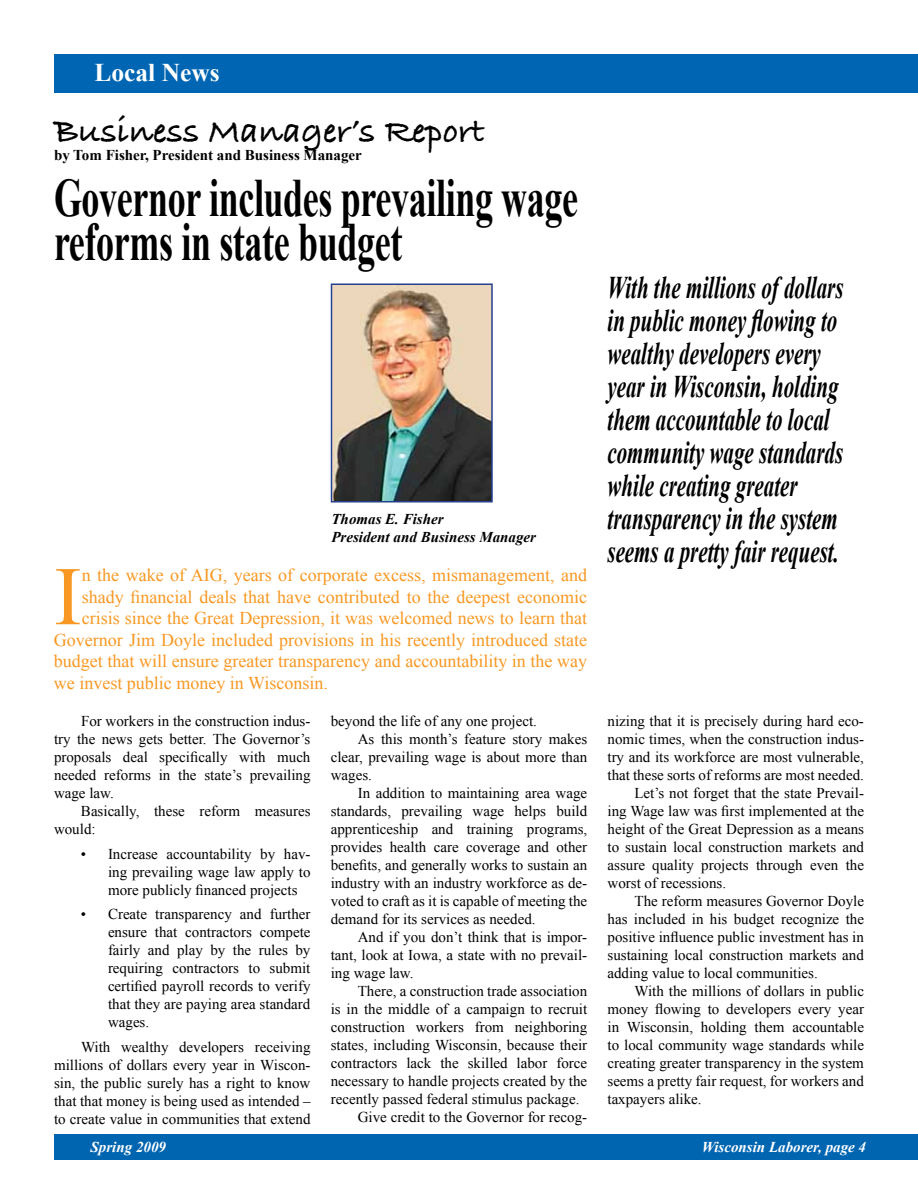
<style>
.page{position:relative;width:918px;height:1188px;background:#fff}
.page>*{position:absolute;margin:0;border:0;box-sizing:border-box;transform-origin:0 0}
.t1{font:83.25px "Times New Roman";color:#f89822}
.t2{font:700 54px/43.2px "Times New Roman";letter-spacing:-.01em;color:#000;scale:.67 1}
.t3{font:36px "Bradley Hand ITCTT Bold";color:#000}
.t4{font:italic 700 31.5px/33px "Times New Roman";color:#000;scale:.67 1}
.t5{font:700 25.5px "Times New Roman";color:#fff}
.t6{font:18px "Times New Roman";color:#f89822}
.t7{font:15px/18px "Times New Roman";color:#000;text-align:justify}
.t8{font:italic 700 15px/18px "Times New Roman";color:#000}
.t9{font:700 15px "Times New Roman";color:#000}
.t10{font:italic 700 15px "Times New Roman";color:#fff}
</style>
<div class="page">
<div style="left:54px;top:54px;width:864px;height:39px;background:#0066b3"></div>
<div style="left:54px;top:1134px;width:864px;height:25px;background:#0065b1"></div>
<img style="left:334px;top:287px;width:156px;height:212px">
<div style="left:331px;top:284px;width:162px;height:218px;border:2px solid #25408f"></div>
<h3 class="t5" style="left:94px;top:55px;width:127px">Local News</h3>
<h3 class="t3" style="left:54px;top:110px;width:432px">Business Manager’s Report</h3>
<p class="t9" style="left:54px;top:145px;width:309px">by Tom Fisher, President and Business Manager</p>
<h2 class="t2" style="left:54px;top:175px;width:784px">Governor includes prevailing wage reforms in state budget</h2>
<p class="t8" style="left:332px;top:509px;width:206px">Thomas E. Fisher<br>President and Business Manager</p>
<h1 class="t1" style="left:54px;top:540px;width:29px">I</h1>
<p class="t6" style="left:82px;top:563px;width:507px">n the wake of AIG, years of corporate excess, mismanagement, and</p>
<p class="t6" style="left:82px;top:585px;width:507px">shady financial deals that have contributed to the deepest economic</p>
<p class="t6" style="left:82px;top:606px;width:507px">crisis since the Great Depression, it was welcomed news to learn that</p>
<p class="t6" style="left:54px;top:628px;width:535px">Governor Jim Doyle included provisions in his recently introduced state</p>
<p class="t6" style="left:54px;top:649px;width:535px">budget that will ensure greater transparency and accountability in the way</p>
<p class="t6" style="left:54px;top:671px;width:275px">we invest public money in Wisconsin.</p>
<p class="t7" style="left:54px;top:712px;width:258px;text-indent:27px">For workers in the construction indus&shy;try the news gets better. The Governor’s proposals deal specifically with much needed reforms in the state’s prevailing wage law.</p>
<p class="t7" style="left:54px;top:802px;width:258px;text-indent:27px">Basically, these reform measures would:</p>
<p class="t7" style="left:108px;top:844px;width:204px;text-indent:-27px">• Increase accountability by hav&shy;ing prevailing wage law apply to more publicly financed projects</p>
<p class="t7" style="left:108px;top:905px;width:204px;text-indent:-27px">• Create transparency and further ensure that contractors compete fairly and play by the rules by requiring contractors to submit certified payroll records to verify that they are paying area standard wages.</p>
<p class="t7" style="left:54px;top:1038px;width:258px;text-indent:27px">With wealthy developers receiving millions of dollars every year in Wiscon&shy;sin, the public surely has a right to know that that money is being used as intended – to create value in communities that extend</p>
<p class="t7" style="left:331px;top:712px;width:208px">beyond the life of any one project.</p>
<p class="t7" style="left:358px;top:730px;width:231px">As this month’s feature story makes</p>
<p class="t7" style="left:331px;top:748px;width:258px">clear, prevailing wage is about more than</p>
<p class="t7" style="left:331px;top:766px;width:43px">wages.</p>
<p class="t7" style="left:358px;top:784px;width:231px">In addition to maintaining area wage</p>
<p class="t7" style="left:331px;top:802px;width:258px">standards, prevailing wage helps build</p>
<p class="t7" style="left:331px;top:820px;width:258px">apprenticeship and training programs,</p>
<p class="t7" style="left:331px;top:838px;width:258px">provides health care coverage and other</p>
<p class="t7" style="left:331px;top:856px;width:258px">benefits, and generally works to sustain an</p>
<p class="t7" style="left:331px;top:874px;width:258px">industry with an industry workforce as de-</p>
<p class="t7" style="left:331px;top:892px;width:258px">voted to craft as it is capable of meeting the</p>
<p class="t7" style="left:331px;top:910px;width:206px">demand for its services as needed.</p>
<p class="t7" style="left:358px;top:928px;width:231px">And if you don’t think that is impor-</p>
<p class="t7" style="left:331px;top:946px;width:258px">tant, look at Iowa, a state with no prevail-</p>
<p class="t7" style="left:331px;top:964px;width:84px">ing wage law.</p>
<p class="t7" style="left:358px;top:982px;width:231px">There, a construction trade association</p>
<p class="t7" style="left:331px;top:1000px;width:258px">is in the middle of a campaign to recruit</p>
<p class="t7" style="left:331px;top:1018px;width:258px">construction workers from neighboring</p>
<p class="t7" style="left:331px;top:1036px;width:258px">states, including Wisconsin, because their</p>
<p class="t7" style="left:331px;top:1054px;width:258px">contractors lack the skilled labor force</p>
<p class="t7" style="left:331px;top:1072px;width:258px">necessary to handle projects created by the</p>
<p class="t7" style="left:331px;top:1090px;width:250px">recently passed federal stimulus package.</p>
<p class="t7" style="left:358px;top:1108px;width:231px">Give credit to the Governor for recog-</p>
<p class="t4" style="left:608px;top:270px;width:354px">With the millions of dollars in public money flowing to wealthy developers every year in Wisconsin, holding them accountable to local community wage standards while creating greater transparency in the system seems a pretty fair request.</p>
<p class="t7" style="left:608px;top:712px;width:258px">nizing that it is precisely during hard eco-</p>
<p class="t7" style="left:608px;top:730px;width:258px">nomic times, when the construction indus-</p>
<p class="t7" style="left:608px;top:748px;width:258px">try and its workforce are most vulnerable,</p>
<p class="t7" style="left:608px;top:766px;width:258px">that these sorts of reforms are most needed.</p>
<p class="t7" style="left:634px;top:784px;width:231px">Let’s not forget that the state Prevail-</p>
<p class="t7" style="left:608px;top:802px;width:258px">ing Wage law was first implemented at the</p>
<p class="t7" style="left:608px;top:820px;width:258px">height of the Great Depression as a means</p>
<p class="t7" style="left:608px;top:838px;width:258px">to sustain local construction markets and</p>
<p class="t7" style="left:608px;top:856px;width:258px">assure quality projects through even the</p>
<p class="t7" style="left:608px;top:874px;width:120px">worst of recessions.</p>
<p class="t7" style="left:635px;top:892px;width:231px">The reform measures Governor Doyle</p>
<p class="t7" style="left:608px;top:910px;width:258px">has included in his budget recognize the</p>
<p class="t7" style="left:608px;top:928px;width:258px">positive influence public investment has in</p>
<p class="t7" style="left:608px;top:946px;width:258px">sustaining local construction markets and</p>
<p class="t7" style="left:608px;top:964px;width:212px">adding value to local communities.</p>
<p class="t7" style="left:634px;top:982px;width:231px">With the millions of dollars in public</p>
<p class="t7" style="left:608px;top:1000px;width:258px">money flowing to developers every year</p>
<p class="t7" style="left:608px;top:1018px;width:258px">in Wisconsin, holding them accountable</p>
<p class="t7" style="left:608px;top:1036px;width:258px">to local community wage standards while</p>
<p class="t7" style="left:608px;top:1054px;width:258px">creating greater transparency in the system</p>
<p class="t7" style="left:608px;top:1072px;width:258px">seems a pretty fair request, for workers and</p>
<p class="t7" style="left:608px;top:1090px;width:96px">taxpayers alike.</p>
<p class="t10" style="left:91px;top:1136px;width:77px">Spring 2009</p>
<p class="t10" style="left:702px;top:1136px;width:166px">Wisconsin Laborer, page 4</p>
</div>
